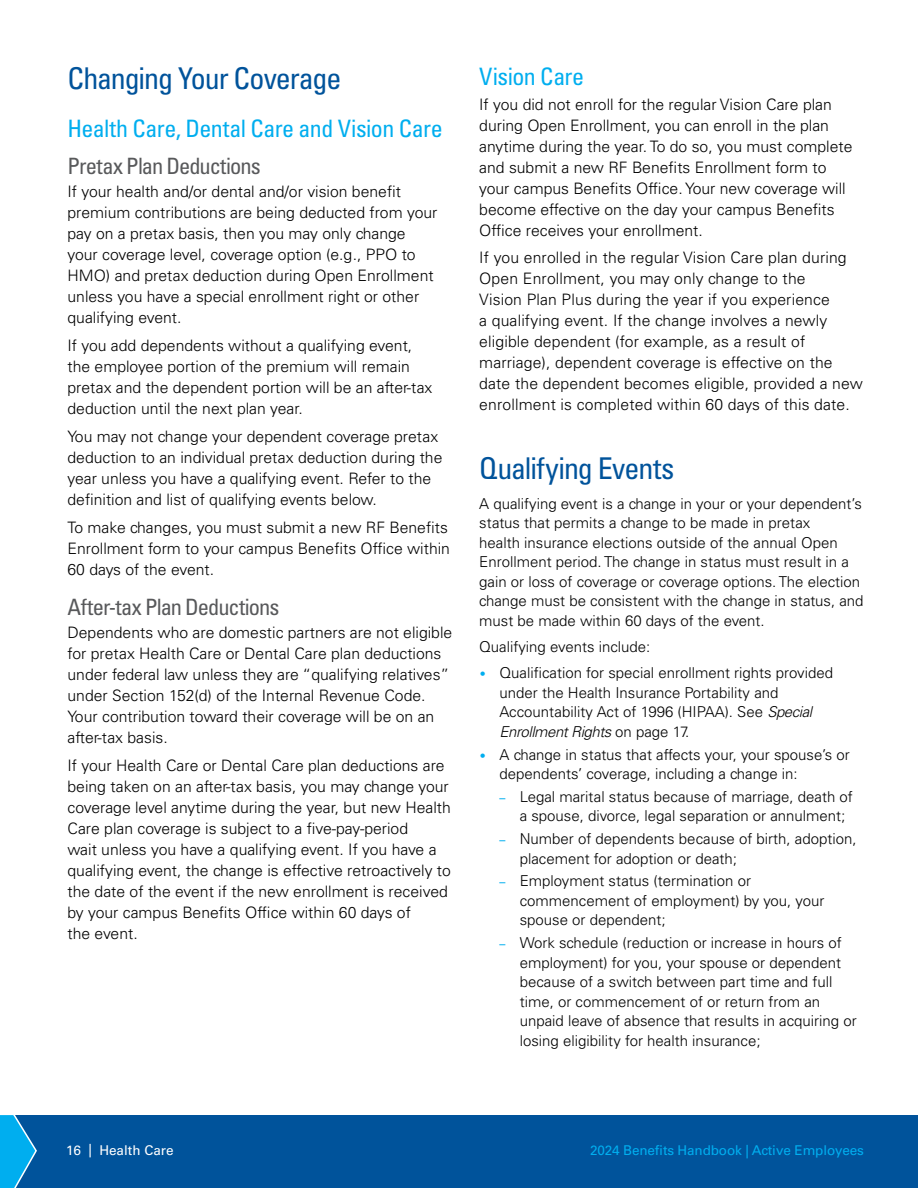
<style>
.page{position:relative;width:918px;height:1188px;background:#fff}
.page>*{position:absolute;margin:0;border:0;box-sizing:border-box;transform-origin:0 0}
.t1{font:condensed 30px "Univers LT Std";letter-spacing:-.035em;color:#00539b}
.t2{font:condensed 24px "Univers LT Std";letter-spacing:-.02em;color:#00aeef}
.t3{font:condensed 22.5px "Univers LT Std";letter-spacing:-.045em;color:#58595b}
.t4{font:300 15.75px/21px "Univers LT Std";color:#000}
.t5{font:300 15px/19.5px "Univers LT Std";color:#000}
.t6{font:13.5px "Univers LT Std";letter-spacing:-.01em;color:#00aeef}
.t7{font:13.5px "Univers LT Std";color:#fff}
.s1{font-stretch:condensed;font-size:12px;color:#00aeef}
.s2{font-style:italic}
.s3{font-weight:700;font-stretch:condensed;font-size:12px;color:#00aeef}
</style>
<div class="page">
<div style="left:0;top:1115px;width:918px;height:73px;background:#00539b"></div>
<svg style="left:0;top:1115px;width:37px;height:73px"></svg>
<h1 class="t1" style="left:68px;top:60px;width:275px">Changing Your Coverage</h1>
<h2 class="t2" style="left:68px;top:113px;width:377px">Health Care, Dental Care and Vision Care</h2>
<h3 class="t3" style="left:68px;top:152px;width:195px">Pretax Plan Deductions</h3>
<p class="t4" style="left:68px;top:181px;width:371px">If your health and/or dental and/or vision benefit premium contributions are being deducted from your pay on a pretax basis, then you may only change your coverage level, coverage option (e.g., PPO to HMO) and pretax deduction during Open Enrollment unless you have a special enrollment right or other qualifying event.</p>
<p class="t4" style="left:68px;top:335px;width:367px">If you add dependents without a qualifying event, the employee portion of the premium will remain pretax and the dependent portion will be an after-tax deduction until the next plan year.</p>
<p class="t4" style="left:68px;top:426px;width:376px">You may not change your dependent coverage pretax deduction to an individual pretax deduction during the year unless you have a qualifying event. Refer to the definition and list of qualifying events below.</p>
<p class="t4" style="left:68px;top:517px;width:384px">To make changes, you must submit a new RF Benefits<br>Enrollment form to your campus Benefits Office within<br>60 days of the event.</p>
<h3 class="t3" style="left:68px;top:593px;width:213px">After-tax Plan Deductions</h3>
<p class="t4" style="left:68px;top:622px;width:386px">Dependents who are domestic partners are not eligible for pretax Health Care or Dental Care plan deductions under federal law unless they are “qualifying relatives” under Section 152(d) of the Internal Revenue Code.<br>Your contribution toward their coverage will be on an after-tax basis.</p>
<p class="t4" style="left:68px;top:755px;width:385px">If your Health Care or Dental Care plan deductions are being taken on an after-tax basis, you may change your coverage level anytime during the year, but new Health Care plan coverage is subject to a five-pay-period<br>wait unless you have a qualifying event. If you have a qualifying event, the change is effective retroactively to the date of the event if the new enrollment is received by your campus Benefits Office within 60 days of<br>the event.</p>
<h2 class="t2" style="left:479px;top:61px;width:106px">Vision Care</h2>
<p class="t4" style="left:479px;top:94px;width:375px">If you did not enroll for the regular Vision Care plan during Open Enrollment, you can enroll in the plan anytime during the year. To do so, you must complete and submit a new RF Benefits Enrollment form to your campus Benefits Office. Your new coverage will become effective on the day your campus Benefits Office receives your enrollment.</p>
<p class="t4" style="left:479px;top:247px;width:385px">If you enrolled in the regular Vision Care plan during Open Enrollment, you may only change to the<br>Vision Plan Plus during the year if you experience<br>a qualifying event. If the change involves a newly eligible dependent (for example, as a result of marriage), dependent coverage is effective on the date the dependent becomes eligible, provided a new enrollment is completed within 60 days of this date.</p>
<h1 class="t1" style="left:479px;top:449px;width:197px">Qualifying Events</h1>
<p class="t5" style="left:479px;top:494px;width:386px">A qualifying event is a change in your or your dependent’s status that permits a change to be made in pretax<br>health insurance elections outside of the annual Open Enrollment period. The change in status must result in a gain or loss of coverage or coverage options. The election change must be consistent with the change in status, and must be made within 60 days of the event.</p>
<p class="t5" style="left:479px;top:637px;width:173px">Qualifying events include:</p>
<p class="t5" style="left:500px;top:663px;width:335px;text-indent:-20px"><span class="s1">•</span> Qualification for special enrollment rights provided under the Health Insurance Portability and Accountability Act of 1996 (HIPAA). See <span class="s2">Special Enrollment Rights</span> on page 17.</p>
<p class="t5" style="left:500px;top:745px;width:352px;text-indent:-20px"><span class="s1">•</span> A change in status that affects your, your spouse’s or dependents’ coverage, including a change in:</p>
<p class="t5" style="left:520px;top:787px;width:335px;text-indent:-20px"><span class="s3">–</span> Legal marital status because of marriage, death of a spouse, divorce, legal separation or annulment;</p>
<p class="t5" style="left:520px;top:829px;width:338px;text-indent:-20px"><span class="s3">–</span> Number of dependents because of birth, adoption, placement for adoption or death;</p>
<p class="t5" style="left:520px;top:871px;width:306px;text-indent:-20px"><span class="s3">–</span> Employment status (termination or commencement of employment) by you, your spouse or dependent;</p>
<p class="t5" style="left:520px;top:933px;width:339px;text-indent:-20px"><span class="s3">–</span> Work schedule (reduction or increase in hours of employment) for you, your spouse or dependent because of a switch between part time and full time, or commencement of or return from an unpaid leave of absence that results in acquiring or losing eligibility for health insurance;</p>
<p class="t7" style="left:66px;top:1142px;width:109px">16 | Health Care</p>
<p class="t6" style="left:590px;top:1142px;width:275px">2024 Benefits Handbook | Active Employees</p>
</div>
